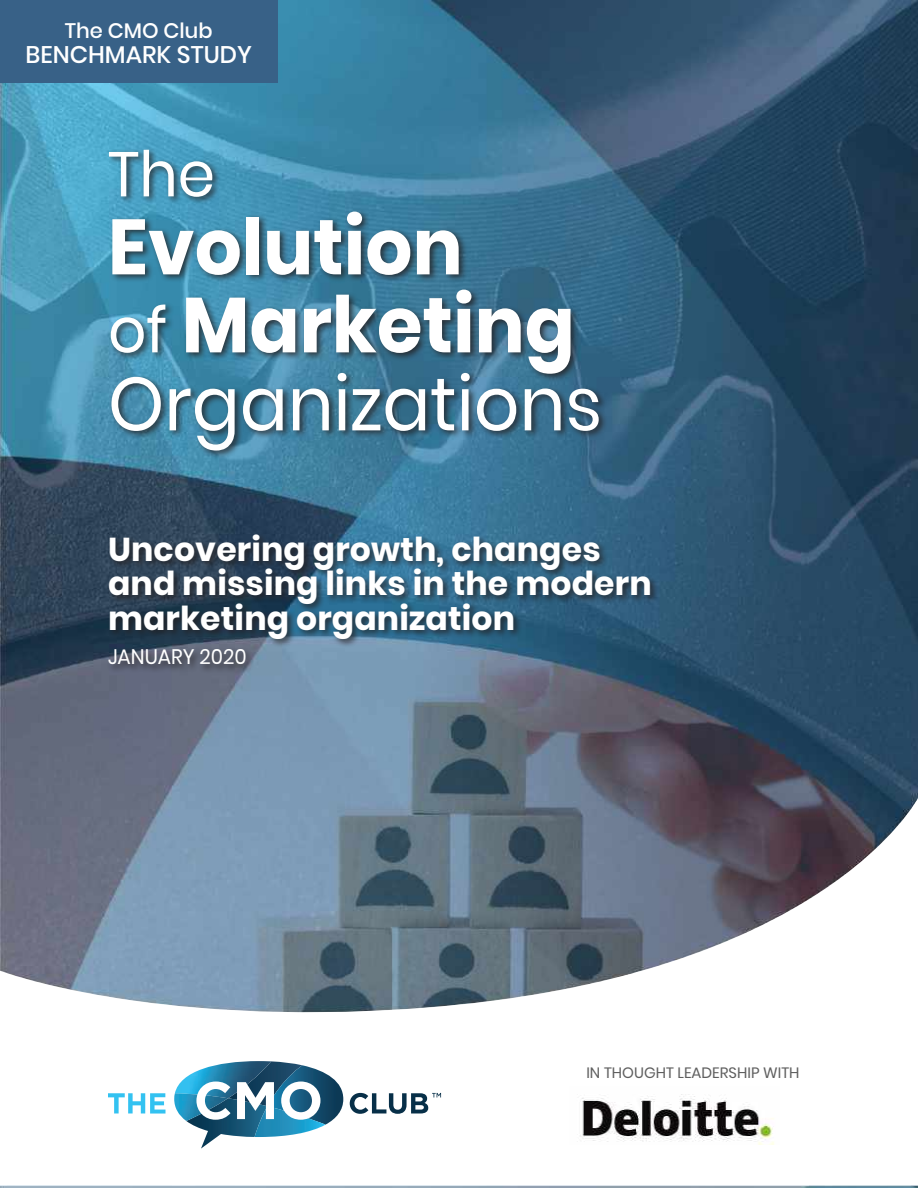
<style>
.page{position:relative;width:918px;height:1188px;background:#fff}
.page>*{position:absolute;margin:0;border:0;box-sizing:border-box;transform-origin:0 0}
.t1{font:700 78px/78px "Poppins";color:#fff;scale:.95 1}
.t2{font:75px "Poppins";color:#fff;scale:.95 1}
.t3{font:63px "Poppins";color:#fff;scale:.95 1}
.t4{font:700 33px/34.5px "Poppins";letter-spacing:.005em;color:#fff}
.t5{font:500 24px "Poppins";color:#fff}
.t6{font:21px "Poppins";color:#fff;scale:.95 1}
.t7{font:500 21px "Poppins";color:#fff}
.t8{font:15px "Poppins";color:#5f5f5f}
.s1{font-weight:400;font-size:63px}
</style>
<div class="page">
<img style="left:0;top:0;width:918px;height:1188px">
<svg style="left:0;top:798px;width:918px;height:387px"></svg>
<div style="left:0;top:0;width:278px;height:82px;background:#386187"></div>
<svg style="left:350px;top:1093px;width:91px;height:21px"></svg>
<img style="left:320px;top:1065px;width:23px;height:72px">
<img style="left:320px;top:1106px;width:5px;height:31px">
<svg style="left:81px;top:1061px;width:239px;height:88px"></svg>
<img style="left:570px;top:1087px;width:210px;height:58px">
<div style="left:106px;top:147px;width:553px;height:527px;background:#231f20;opacity:.8"></div>
<p class="t7" style="left:65px;top:18px;width:149px">The CMO Club</p>
<p class="t5" style="left:26px;top:41px;width:228px">BENCHMARK STUDY</p>
<h3 class="t3" style="left:108px;top:138px;width:114px">The</h3>
<h1 class="t1" style="left:108px;top:208px;width:493px">Evolution<br><span class="s1">of</span> Marketing</h1>
<h2 class="t2" style="left:108px;top:361px;width:522px">Organizations</h2>
<p class="t4" style="left:108px;top:532px;width:545px">Uncovering growth, changes and missing links in the modern marketing organization</p>
<p class="t6" style="left:108px;top:645px;width:147px">JANUARY 2020</p>
<p class="t8" style="left:586px;top:1064px;width:215px">IN THOUGHT LEADERSHIP WITH</p>
</div>
